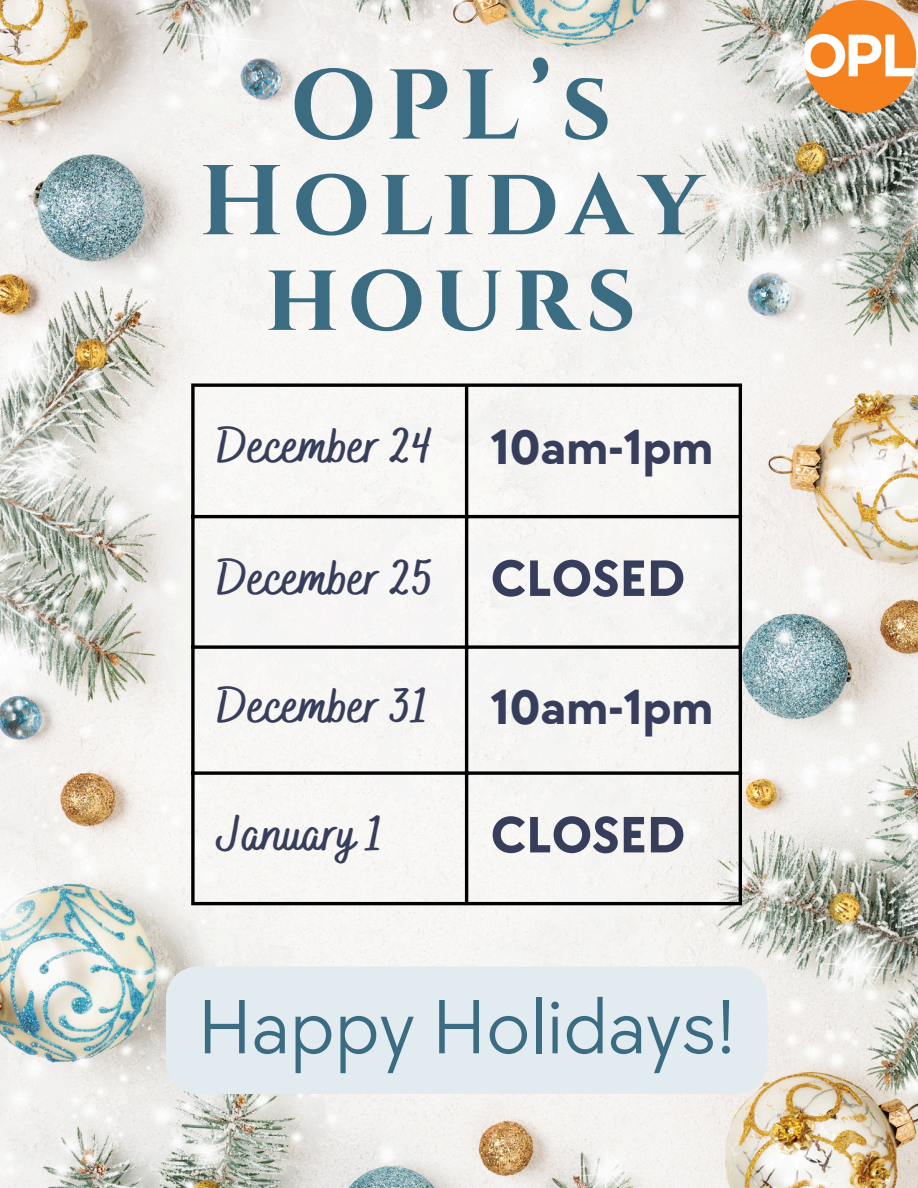
<style>
.page{position:relative;width:918px;height:1188px;background:#fff}
.page>*{position:absolute;margin:0;border:0;box-sizing:border-box;transform-origin:0 0}
.t1{font:700 98.85px/95.7px "Cinzel";letter-spacing:.09em;color:#3b6c82;text-align:center}
.t2{font:79.5px "TT Chocolates";color:#3b6c82}
.t3{font:700 52.95px "TT Chocolates";color:#373e5b}
.t4{font:700 49.95px "Bakerie Smooth";color:#373e5b}
.t5{font:700 49.95px "TT Chocolates";color:#373e5b}
</style>
<div class="page">
<img style="left:0;top:0;width:918px;height:1188px">
<svg style="left:191px;top:387px;width:4px;height:515px;background:#252525"></svg>
<hr style="left:465px;top:387px;width:3px;height:515px;background:#000">
<hr style="left:739px;top:387px;width:3px;height:515px;background:#000">
<svg style="left:191px;top:383px;width:551px;height:4px;background:#262525"></svg>
<hr style="left:191px;top:515px;width:551px;height:3px;background:#000">
<svg style="left:191px;top:645px;width:548px;height:4px;background:#252524"></svg>
<svg style="left:191px;top:771px;width:548px;height:4px;background:#252524"></svg>
<hr style="left:191px;top:902px;width:551px;height:3px;background:#000">
<img style="left:804px;top:0;width:114px;height:112px">
<div style="left:166px;top:967px;width:601px;height:127px;background:#e2ebef"></div>
<p class="t1" style="left:199px;top:61px;width:505px">OPL’s<br>Holiday hours</p>
<h1 class="t4" style="left:217px;top:417px;width:218px">December 24</h1>
<p class="t5" style="left:491px;top:420px;width:224px">10am-1pm</p>
<p class="t4" style="left:217px;top:548px;width:218px">December 25</p>
<p class="t3" style="left:491px;top:548px;width:196px">CLOSED</p>
<p class="t4" style="left:217px;top:676px;width:214px">December 31</p>
<p class="t5" style="left:491px;top:679px;width:224px">10am-1pm</p>
<p class="t4" style="left:217px;top:805px;width:169px">January 1</p>
<p class="t3" style="left:491px;top:805px;width:196px">CLOSED</p>
<p class="t2" style="left:198px;top:982px;width:539px">Happy Holidays!</p>
</div>
